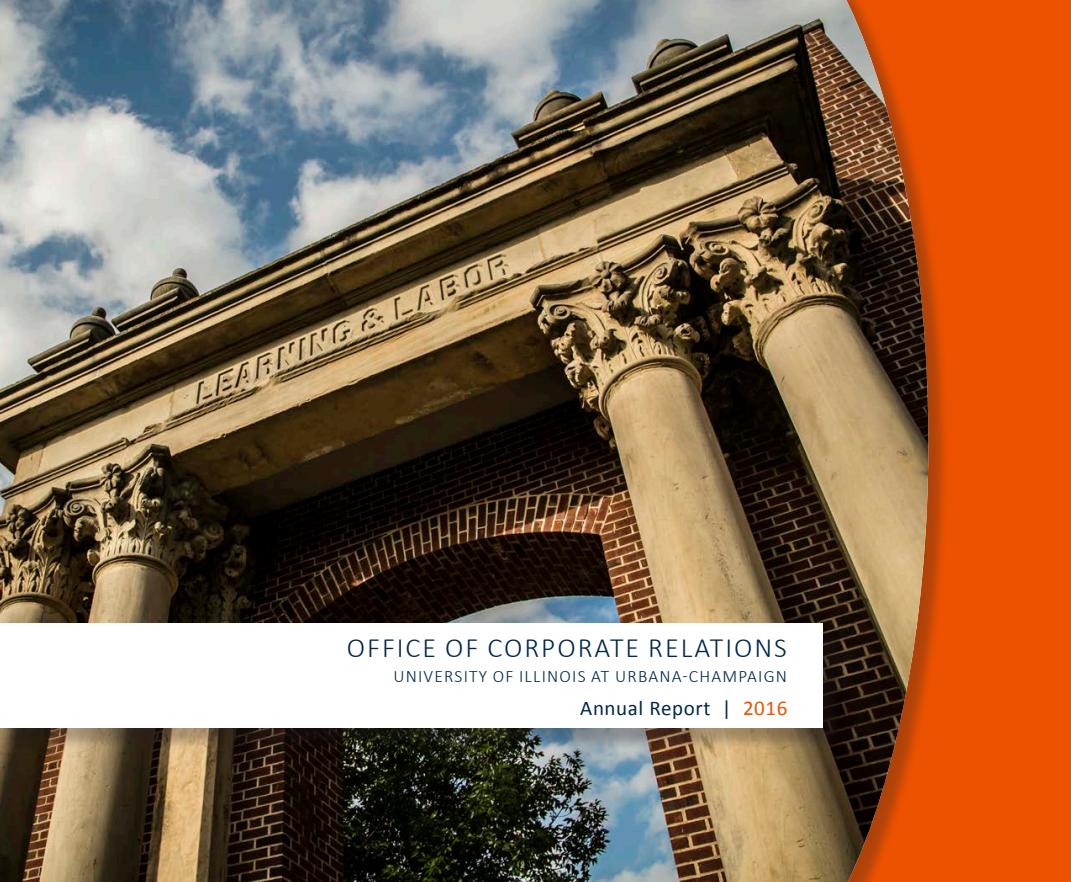
<style>
.page{position:relative;width:1071px;height:882px;background:#ed5200}
.page>*{position:absolute;margin:0;border:0;box-sizing:border-box;transform-origin:0 0}
.t1{font:300 28px "Calibri";letter-spacing:.07em;color:#00284c}
.t2{font:21px "Calibri";letter-spacing:.03em;color:#00284c}
.t3{font:300 17.5px "Calibri";letter-spacing:.07em;color:#00284c}
.s1{color:#ed5200}
</style>
<div class="page">
<div style="left:3px;top:0;width:947px;height:882px;background:#231f20;opacity:.3"></div>
<img style="left:0;top:0;width:928px;height:882px">
<div style="left:3px;top:626px;width:841px;height:124px;background:#231f20;opacity:.3"></div>
<div style="left:0;top:624px;width:822px;height:104px;background:#fff"></div>
<p class="t1" style="left:347px;top:630px;width:441px">OFFICE OF CORPORATE RELATIONS</p>
<p class="t3" style="left:393px;top:665px;width:395px">UNIVERSITY OF ILLINOIS AT URBANA-CHAMPAIGN</p>
<p class="t2" style="left:580px;top:693px;width:209px">Annual Report | <span class="s1">2016</span></p>
</div>
